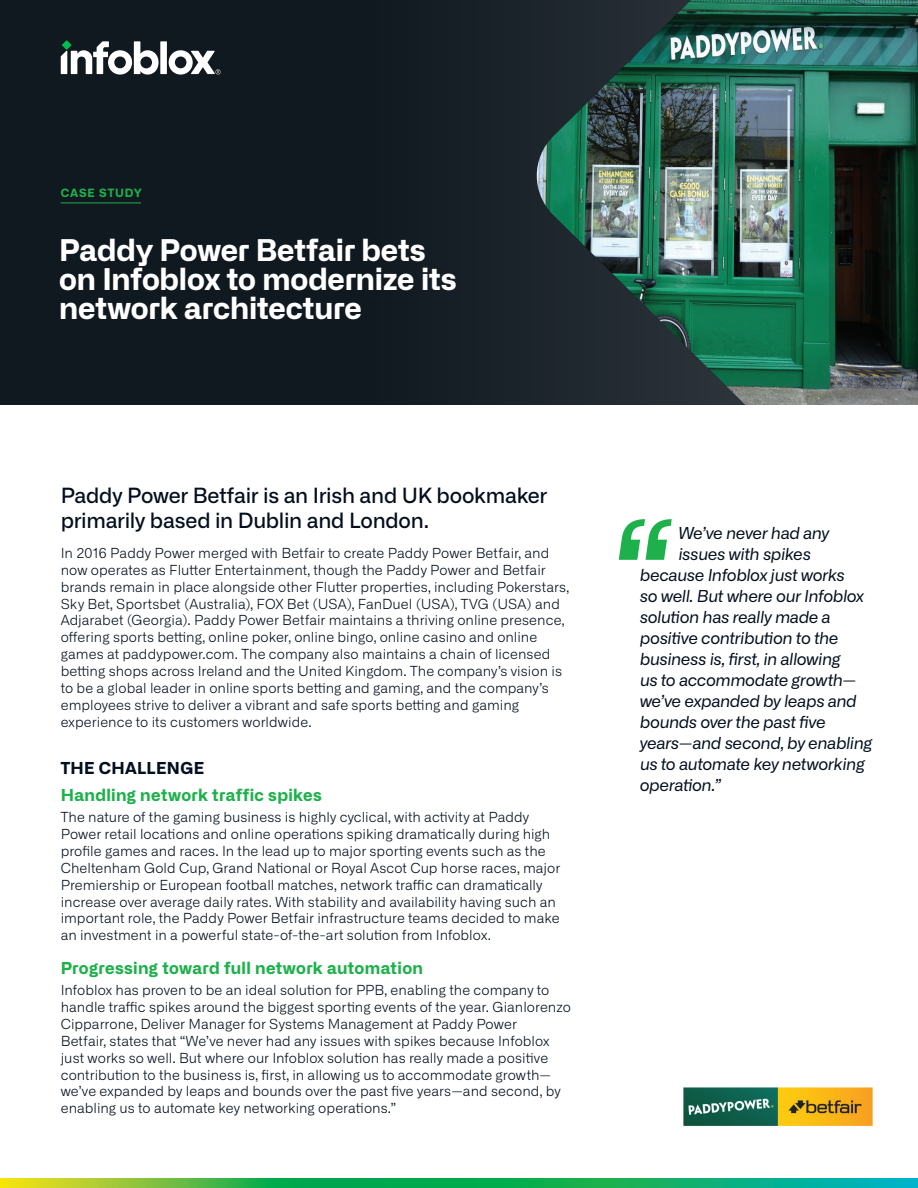
<style>
.page{position:relative;width:918px;height:1188px;background:#fff}
.page>*{position:absolute;margin:0;border:0;box-sizing:border-box;transform-origin:0 0}
.Title{font:700 30px/28.8px "Alliance No.2";letter-spacing:-.005em;color:#fff}
.Intro_sub_title{font:500 21px/24.8px "Alliance No.1";letter-spacing:-.015em;color:#030f1e}
.quote{font:italic 16.5px "Alliance No.1";letter-spacing:-.025em;color:#030f1e}
.Heading_Level_1{font:700 16.5px "Alliance No.2";letter-spacing:.02em;color:#1eb14b}
.Section{font:700 16.5px "Alliance No.2";letter-spacing:.015em;color:#030f1e}
.Body_text{font:300 13.8px/16.8px "Alliance No.1";letter-spacing:.005em;color:#030f1e}
.t1{font:700 11.55px "Alliance No.2";letter-spacing:.065em;color:#1eb14b}
</style>
<div class="page">
<div style="left:0;top:0;width:918px;height:405px;background:#101820"></div>
<img style="left:535px;top:0;width:383px;height:405px">
<div style="left:160px;top:41px;width:7px;height:33px;background:#fff"></div>
<svg style="left:169px;top:50px;width:52px;height:24px"></svg>
<svg style="left:61px;top:41px;width:98px;height:33px"></svg>
<hr style="left:61px;top:203px;width:80px;height:1px;background:#1eb14b">
<svg style="left:0;top:1179px;width:918px;height:9px;background:#2eb45c"></svg>
<svg style="left:619px;top:519px;width:53px;height:41px"></svg>
<img style="left:683px;top:1087px;width:190px;height:39px">
<p class="t1" style="left:61px;top:185px;width:83px">CASE STUDY</p>
<p class="Title" style="left:59px;top:236px;width:399px">Paddy Power Betfair bets on Infoblox to modernize its network architecture</p>
<p class="Intro_sub_title" style="left:61px;top:483px;width:488px">Paddy Power Betfair is an Irish and UK bookmaker primarily based in Dublin and London.</p>
<p class="Body_text" style="left:61px;top:545px;width:510px">In 2016 Paddy Power merged with Betfair to create Paddy Power Betfair, and now operates as Flutter Entertainment, though the Paddy Power and Betfair brands remain in place alongside other Flutter properties, including Pokerstars, Sky Bet, Sportsbet (Australia), FOX Bet (USA), FanDuel (USA), TVG (USA) and Adjarabet (Georgia). Paddy Power Betfair maintains a thriving online presence, offering sports betting, online poker, online bingo, online casino and online games at paddypower.com. The company also maintains a chain of licensed betting shops across Ireland and the United Kingdom. The company’s vision is to be a global leader in online sports betting and gaming, and the company’s employees strive to deliver a vibrant and safe sports betting and gaming experience to its customers worldwide.</p>
<p class="Section" style="left:61px;top:757px;width:145px">THE CHALLENGE</p>
<p class="Heading_Level_1" style="left:61px;top:784px;width:263px">Handling network traffic spikes</p>
<p class="Body_text" style="left:61px;top:809px;width:501px">The nature of the gaming business is highly cyclical, with activity at Paddy Power retail locations and online operations spiking dramatically during high profile games and races. In the lead up to major sporting events such as the Cheltenham Gold Cup, Grand National or Royal Ascot Cup horse races, major Premiership or European football matches, network traffic can dramatically increase over average daily rates. With stability and availability having such an important role, the Paddy Power Betfair infrastructure teams decided to make an investment in a powerful state-of-the-art solution from Infoblox.</p>
<p class="Heading_Level_1" style="left:61px;top:957px;width:364px">Progressing toward full network automation</p>
<p class="Body_text" style="left:61px;top:982px;width:512px">Infoblox has proven to be an ideal solution for PPB, enabling the company to handle traffic spikes around the biggest sporting events of the year. Gianlorenzo Cipparrone, Deliver Manager for Systems Management at Paddy Power<br>Betfair, states that “We’ve never had any issues with spikes because Infoblox just works so well. But where our Infoblox solution has really made a positive contribution to the business is, first, in allowing us to accommodate growth— we’ve expanded by leaps and bounds over the past five years—and second, by enabling us to automate key networking operations.”</p>
<p class="quote" style="left:678px;top:523px;width:152px">We’ve never had any</p>
<p class="quote" style="left:678px;top:544px;width:134px">issues with spikes</p>
<p class="quote" style="left:640px;top:565px;width:206px">because Infoblox just works</p>
<p class="quote" style="left:640px;top:586px;width:226px">so well. But where our Infoblox</p>
<p class="quote" style="left:640px;top:607px;width:193px">solution has really made a</p>
<p class="quote" style="left:640px;top:628px;width:200px">positive contribution to the</p>
<p class="quote" style="left:640px;top:649px;width:203px">business is, first, in allowing</p>
<p class="quote" style="left:640px;top:670px;width:218px">us to accommodate growth—</p>
<p class="quote" style="left:640px;top:691px;width:219px">we’ve expanded by leaps and</p>
<p class="quote" style="left:640px;top:712px;width:188px">bounds over the past five</p>
<p class="quote" style="left:640px;top:733px;width:234px">years—and second, by enabling</p>
<p class="quote" style="left:640px;top:754px;width:227px">us to automate key networking</p>
<p class="quote" style="left:640px;top:775px;width:83px">operation.”</p>
</div>
